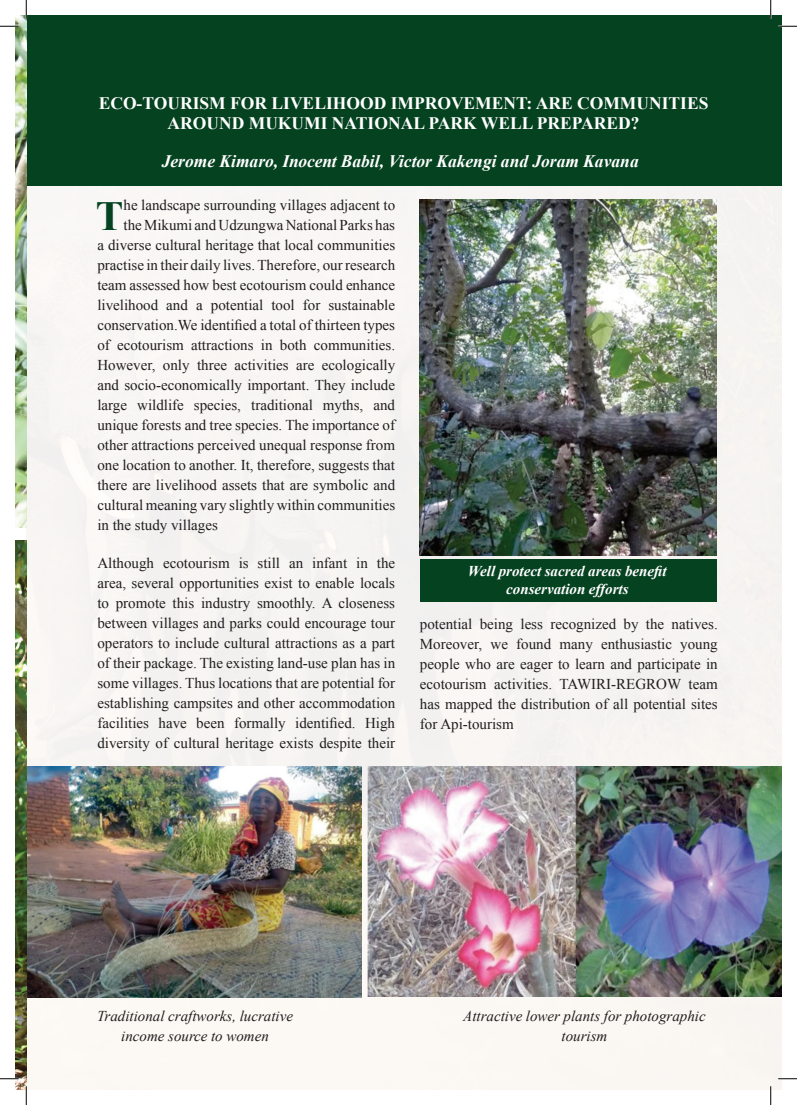
<style>
.page{position:relative;width:797px;height:1105px;background:#fff}
.page>*{position:absolute;margin:0;border:0;box-sizing:border-box;transform-origin:0 0}
.t1{font:700 41.5px "Times New Roman";color:#054220}
.t2{font:700 17.5px "Times New Roman";color:#fff}
.t3{font:italic 700 17.5px "Times New Roman";color:#fff}
.t4{font:15px/20px "Times New Roman";color:#201d1e;text-align:justify}
.t5{font:italic 15px/20px "Times New Roman";color:#201d1e;text-align:center}
.t6{font:italic 700 15px/18.8px "Times New Roman";color:#fff;text-align:center}
</style>
<div class="page">
<div style="left:26px;top:186px;width:755px;height:903px;background:#f8f5f3"></div>
<div style="left:26px;top:16px;width:755px;height:170px;background:#054220"></div>
<div style="left:420px;top:559px;width:296px;height:43px;background:#054220"></div>
<img style="left:367px;top:767px;width:414px;height:229px">
<img style="left:26px;top:766px;width:335px;height:231px">
<img style="left:420px;top:200px;width:296px;height:355px">
<img style="left:16px;top:16px;width:10px;height:512px">
<img style="left:16px;top:540px;width:10px;height:549px">
<svg style="left:0;top:25px;width:19px;height:2px"></svg>
<svg style="left:778px;top:25px;width:19px;height:2px"></svg>
<svg style="left:0;top:1078px;width:19px;height:1px"></svg>
<svg style="left:778px;top:1078px;width:19px;height:1px"></svg>
<svg style="left:25px;top:0;width:2px;height:19px"></svg>
<svg style="left:25px;top:1086px;width:2px;height:19px"></svg>
<svg style="left:770px;top:0;width:1px;height:19px"></svg>
<svg style="left:770px;top:1086px;width:1px;height:19px"></svg>
<p class="t2" style="left:99px;top:91px;width:406px">EC O-TOURISM FOR LIVELIHOOD IMPROVEMENT</p>
<p class="t2" style="left:526px;top:91px;width:134px">: ARE C OMMUNITIE</p>
<p class="t2" style="left:698px;top:91px;width:11px">S</p>
<p class="t2" style="left:168px;top:111px;width:285px">AROUND MUKUMI NATIONAL PARK</p>
<p class="t2" style="left:481px;top:111px;width:69px">WELL PREPARED</p>
<p class="t2" style="left:630px;top:111px;width:10px">?</p>
<p class="t3" style="left:162px;top:149px;width:478px">Jerome Kimaro, Inocent Babil, Victor Kakengi and Joram Kavana</p>
<h1 class="t1" style="left:96px;top:188px;width:29px">T</h1>
<p class="t4" style="left:123px;top:195px;width:273px">he landscape surrounding villages adjacent to</p>
<p class="t4" style="left:123px;top:215px;width:273px">the Mikumi and Udzungwa National Parks has</p>
<p class="t4" style="left:97px;top:235px;width:299px">a diverse cultural heritage that local communities</p>
<p class="t4" style="left:97px;top:255px;width:299px">practise in their daily lives. Therefore, our research</p>
<p class="t4" style="left:97px;top:275px;width:299px">team assessed how best ecotourism could enhance</p>
<p class="t4" style="left:97px;top:295px;width:299px">livelihood and a potential tool for sustainable</p>
<p class="t4" style="left:97px;top:315px;width:299px">conservation.We identified a total of thirteen types</p>
<p class="t4" style="left:97px;top:335px;width:299px">of ecotourism attractions in both communities.</p>
<p class="t4" style="left:97px;top:355px;width:299px">However, only three activities are ecologically</p>
<p class="t4" style="left:97px;top:375px;width:299px">and socio-economically important. They include</p>
<p class="t4" style="left:97px;top:395px;width:299px">large wildlife species, traditional myths, and</p>
<p class="t4" style="left:97px;top:415px;width:299px">unique forests and tree species. The importance of</p>
<p class="t4" style="left:97px;top:435px;width:299px">other attractions perceived unequal response from</p>
<p class="t4" style="left:97px;top:455px;width:299px">one location to another. It, therefore, suggests that</p>
<p class="t4" style="left:97px;top:475px;width:299px">there are livelihood assets that are symbolic and</p>
<p class="t4" style="left:97px;top:495px;width:299px">cultural meaning vary slightly within communities</p>
<p class="t4" style="left:97px;top:515px;width:122px">in the study villages</p>
<p class="t4" style="left:97px;top:553px;width:299px">Although ecotourism is still an infant in the area, several opportunities exist to enable locals to promote this industry smoothly. A closeness between villages and parks could encourage tour operators to include cultural attractions as a part of their package. The existing land-use plan has in some villages. Thus locations that are potential for establishing campsites and other accommodation facilities have been formally identified. High diversity of cultural heritage exists despite their</p>
<p class="t6" style="left:468px;top:561px;width:200px">Well protect sacred areas benefit conservation efforts</p>
<p class="t4" style="left:420px;top:614px;width:299px">potential being less recognized by the natives.<br>Moreover, we found many enthusiastic young people who are eager to learn and participate in ecotourism activities. TAWIRI-REGROW team has mapped the distribution of all potential sites for Api-tourism</p>
<p class="t5" style="left:97px;top:1006px;width:197px">Traditional craftworks, lucrative income source to women</p>
<p class="t5" style="left:463px;top:1006px;width:244px">Attractive lower plants for photographic tourism</p>
</div>
